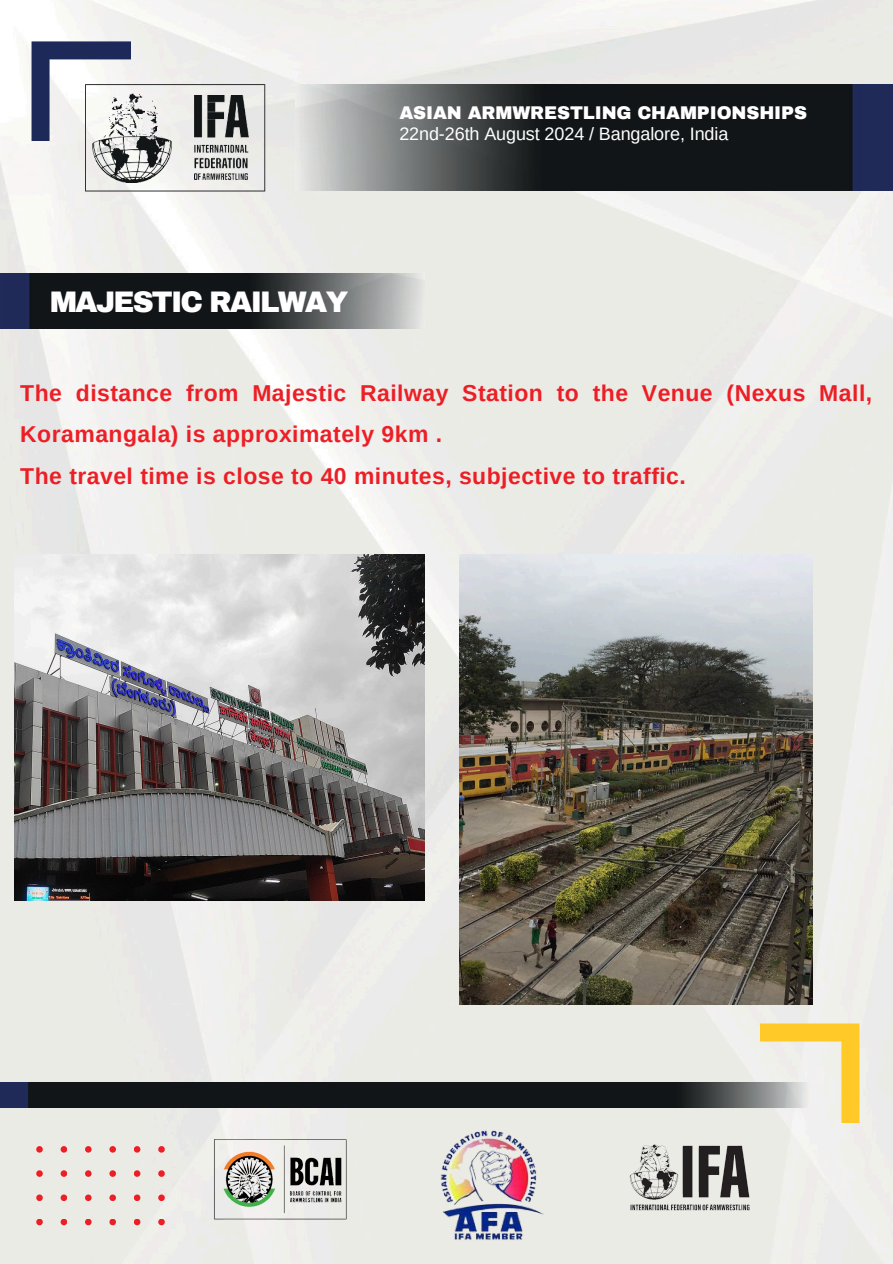
<style>
.page{position:relative;width:893px;height:1264px;background:#fff}
.page>*{position:absolute;margin:0;border:0;box-sizing:border-box;transform-origin:0 0}
.t1{font:900 29.1px "Archivo";letter-spacing:-.065em;color:#fff}
.t2{font:700 22.95px/41.7px "Arimo";letter-spacing:.02em;color:#ec1f26}
.t3{font:18px "Arimo";letter-spacing:-.005em;color:#fff}
.t4{font:900 18px "Archivo";letter-spacing:-.005em;color:#fff}
</style>
<div class="page">
<img style="left:0;top:0;width:892px;height:1263px">
<svg style="left:32px;top:41px;width:233px;height:150px"></svg>
<img style="left:92px;top:114px;width:79px;height:69px">
<svg style="left:759px;top:1023px;width:100px;height:100px"></svg>
<img style="left:0;top:1082px;width:810px;height:25px">
<img style="left:295px;top:85px;width:597px;height:105px">
<svg style="left:36px;top:1218px;width:7px;height:7px"></svg>
<svg style="left:36px;top:1194px;width:7px;height:7px"></svg>
<svg style="left:36px;top:1170px;width:7px;height:6px"></svg>
<svg style="left:36px;top:1145px;width:7px;height:7px"></svg>
<svg style="left:61px;top:1218px;width:6px;height:7px"></svg>
<svg style="left:61px;top:1194px;width:6px;height:7px"></svg>
<svg style="left:61px;top:1170px;width:6px;height:6px"></svg>
<svg style="left:61px;top:1145px;width:6px;height:7px"></svg>
<svg style="left:85px;top:1218px;width:7px;height:7px"></svg>
<svg style="left:85px;top:1194px;width:7px;height:7px"></svg>
<svg style="left:85px;top:1170px;width:7px;height:6px"></svg>
<svg style="left:85px;top:1145px;width:7px;height:7px"></svg>
<svg style="left:109px;top:1218px;width:7px;height:7px"></svg>
<svg style="left:109px;top:1194px;width:7px;height:7px"></svg>
<svg style="left:109px;top:1170px;width:7px;height:6px"></svg>
<svg style="left:109px;top:1145px;width:7px;height:7px"></svg>
<svg style="left:134px;top:1218px;width:6px;height:7px"></svg>
<svg style="left:134px;top:1194px;width:6px;height:7px"></svg>
<svg style="left:134px;top:1170px;width:6px;height:6px"></svg>
<svg style="left:134px;top:1145px;width:6px;height:7px"></svg>
<svg style="left:158px;top:1218px;width:7px;height:7px"></svg>
<svg style="left:158px;top:1194px;width:7px;height:7px"></svg>
<svg style="left:158px;top:1170px;width:7px;height:6px"></svg>
<svg style="left:158px;top:1145px;width:7px;height:7px"></svg>
<img style="left:194px;top:96px;width:54px;height:83px">
<img style="left:0;top:273px;width:424px;height:56px">
<img style="left:212px;top:1134px;width:136px;height:90px">
<img style="left:619px;top:1142px;width:136px;height:71px">
<img style="left:14px;top:554px;width:410px;height:346px">
<img style="left:459px;top:554px;width:352px;height:450px">
<img style="left:436px;top:1123px;width:110px;height:120px">
<p class="t4" style="left:399px;top:103px;width:409px">ASIAN ARMWRESTLING CHAMPIONSHIPS</p>
<p class="t3" style="left:399px;top:124px;width:330px">22nd-26th August 2024 / Bangalore, India</p>
<p class="t1" style="left:50px;top:286px;width:300px">MAJESTIC RAILWAY</p>
<p class="t2" style="left:20px;top:372px;width:853px">The distance from Majestic Railway Station to the Venue (Nexus Mall,<br>Koramangala) is approximately 9km .<br>The travel time is close to 40 minutes, subjective to traffic.</p>
</div>
